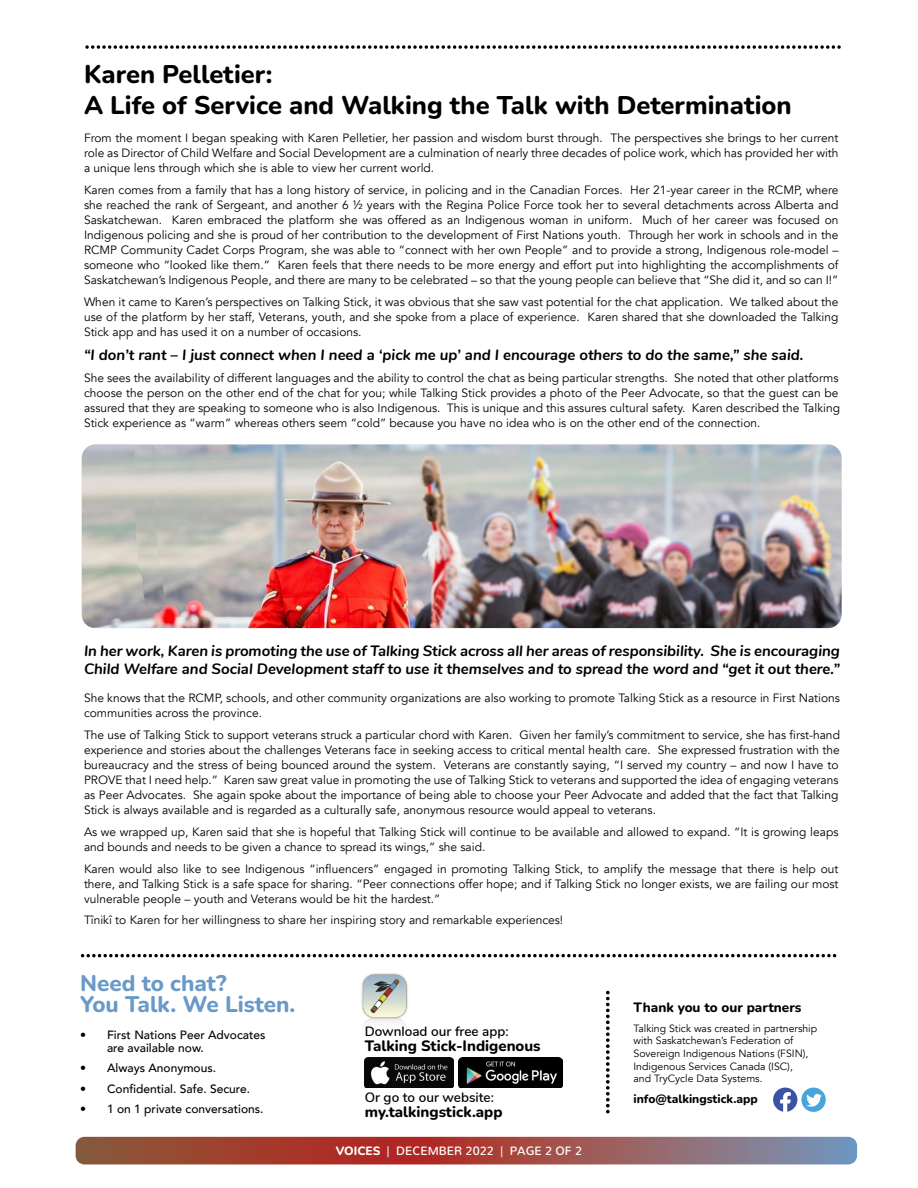
<style>
.page{position:relative;width:918px;height:1188px;background:#fff}
.page>*{position:absolute;margin:0;border:0;box-sizing:border-box;transform-origin:0 0}
.t1{font:800 25.5px/30.8px "Nunito";color:#000}
.t2{font:800 22.5px/21px "Nunito";color:#699ac7}
.t3{font:italic 700 15px/18px "Nunito";color:#000}
.t4{font:800 15px "Nunito";color:#000}
.t5{font:600 13.5px "Nunito";color:#000}
.t6{font:800 13.5px "Nunito";color:#000}
.t7{font:12px/15px "Avenir";color:#000;text-align:justify}
.t8{font:500 12px/13.5px "Avenir";color:#000}
.t9{font:500 12px "Nunito";color:#fff}
.t10{font:800 12px "Nunito";color:#000}
.t11{font:10.5px/12.6px "Avenir";color:#000}
.s1{font-weight:800}
</style>
<div class="page">
<svg style="left:76px;top:1137px;width:781px;height:27px;background:#99524f"></svg>
<img style="left:361px;top:973px;width:47px;height:45px">
<img style="left:458px;top:1057px;width:105px;height:31px">
<img style="left:365px;top:1057px;width:89px;height:31px">
<svg style="left:606px;top:991px;width:4px;height:122px"></svg>
<svg style="left:773px;top:1088px;width:24px;height:24px"></svg>
<div style="left:801px;top:1088px;width:25px;height:24px;background:#48a4db;border-radius:50%"></div>
<svg style="left:806px;top:1094px;width:16px;height:13px"></svg>
<svg style="left:81px;top:954px;width:755px;height:3px"></svg>
<svg style="left:85px;top:45px;width:756px;height:4px"></svg>
<img style="left:82px;top:444px;width:760px;height:184px">
<h1 class="t1" style="left:84px;top:58px;width:709px">Karen Pelletier:<br>A Life of Service and Walking the Talk with Determination</h1>
<p class="t7" style="left:84px;top:131px;width:756px">From the moment I began speaking with Karen Pelletier, her passion and wisdom burst through. The perspectives she brings to her current role as Director of Child Welfare and Social Development are a culmination of nearly three decades of police work, which has provided her with a unique lens through which she is able to view her current world.</p>
<p class="t7" style="left:84px;top:182px;width:756px">Karen comes from a family that has a long history of service, in policing and in the Canadian Forces. Her 21-year career in the RCMP, where she reached the rank of Sergeant, and another 6 ½ years with the Regina Police Force took her to several detachments across Alberta and Saskatchewan. Karen embraced the platform she was offered as an Indigenous woman in uniform. Much of her career was focused on Indigenous policing and she is proud of her contribution to the development of First Nations youth. Through her work in schools and in the RCMP Community Cadet Corps Program, she was able to “connect with her own People” and to provide a strong, Indigenous role-model – someone who “looked like them.” Karen feels that there needs to be more energy and effort put into highlighting the accomplishments of Saskatchewan’s Indigenous People, and there are many to be celebrated – so that the young people can believe that “She did it, and so can I!”</p>
<p class="t7" style="left:84px;top:294px;width:756px">When it came to Karen’s perspectives on Talking Stick, it was obvious that she saw vast potential for the chat application. We talked about the use of the platform by her staff, Veterans, youth, and she spoke from a place of experience. Karen shared that she downloaded the Talking Stick app and has used it on a number of occasions.</p>
<p class="t3" style="left:84px;top:345px;width:721px">“I don’t rant – I just connect when I need a ‘pick me up’ and I encourage others to do the same,” she said.</p>
<p class="t7" style="left:84px;top:371px;width:758px;text-align:left">She sees the availability of different languages and the ability to control the chat as being particular strengths. She noted that other platforms choose the person on the other end of the chat for you; while Talking Stick provides a photo of the Peer Advocate, so that the guest can be assured that they are speaking to someone who is also Indigenous. This is unique and this assures cultural safety. Karen described the Talking Stick experience as “warm” whereas others seem “cold” because you have no idea who is on the other end of the connection.</p>
<p class="t3" style="left:84px;top:641px;width:758px">In her work, Karen is promoting the use of Talking Stick across all her areas of responsibility. She is encouraging<br>Child Welfare and Social Development staff to use it themselves and to spread the word and “get it out there.”</p>
<p class="t7" style="left:84px;top:691px;width:758px">She knows that the RCMP, schools, and other community organizations are also working to promote Talking Stick as a resource in First Nations communities across the province.</p>
<p class="t7" style="left:84px;top:728px;width:758px;text-align:left">The use of Talking Stick to support veterans struck a particular chord with Karen. Given her family’s commitment to service, she has first-hand experience and stories about the challenges Veterans face in seeking access to critical mental health care. She expressed frustration with the bureaucracy and the stress of being bounced around the system. Veterans are constantly saying, “I served my country – and now I have to PROVE that I need help.” Karen saw great value in promoting the use of Talking Stick to veterans and supported the idea of engaging veterans as Peer Advocates. She again spoke about the importance of being able to choose your Peer Advocate and added that the fact that Talking Stick is always available and is regarded as a culturally safe, anonymous resource would appeal to veterans.</p>
<p class="t7" style="left:84px;top:824px;width:756px">As we wrapped up, Karen said that she is hopeful that Talking Stick will continue to be available and allowed to expand. “It is growing leaps and bounds and needs to be given a chance to spread its wings,” she said.</p>
<p class="t7" style="left:84px;top:861px;width:756px">Karen would also like to see Indigenous “influencers” engaged in promoting Talking Stick, to amplify the message that there is help out there, and Talking Stick is a safe space for sharing. “Peer connections offer hope; and if Talking Stick no longer exists, we are failing our most vulnerable people – youth and Veterans would be hit the hardest.”</p>
<p class="t7" style="left:84px;top:913px;width:481px">Tînikî to Karen for her willingness to share her inspiring story and remarkable experiences!</p>
<h2 class="t2" style="left:80px;top:972px;width:217px">Need to chat?<br>You Talk. We Listen.</h2>
<p class="t8" style="left:107px;top:1027px;width:160px;text-indent:-27px">• First Nations Peer Advocates are available now.</p>
<p class="t8" style="left:80px;top:1061px;width:137px">• Always Anonymous.</p>
<p class="t8" style="left:80px;top:1081px;width:171px">• Confidential. Safe. Secure.</p>
<p class="t8" style="left:80px;top:1101px;width:185px">• 1 on 1 private conversations.</p>
<p class="t5" style="left:365px;top:1022px;width:145px">Download our free app:</p>
<p class="t4" style="left:365px;top:1036px;width:177px">Talking Stick-Indigenous</p>
<p class="t5" style="left:365px;top:1087px;width:131px">Or go to our website:</p>
<p class="t4" style="left:365px;top:1101px;width:139px">my.talkingstick.app</p>
<p class="t9" style="left:336px;top:1140px;width:248px"><span class="s1">VOICES</span> | DECEMBER 2022 | PAGE 2 OF 2</p>
<p class="t6" style="left:634px;top:998px;width:169px">Thank you to our partners</p>
<p class="t11" style="left:634px;top:1022px;width:185px">Talking Stick was created in partnership with Saskatchewan’s Federation of Sovereign Indigenous Nations (FSIN), Indigenous Services Canada (ISC),<br>and TryCycle Data Systems.</p>
<p class="t10" style="left:634px;top:1091px;width:126px">info@talkingstick.app</p>
</div>
